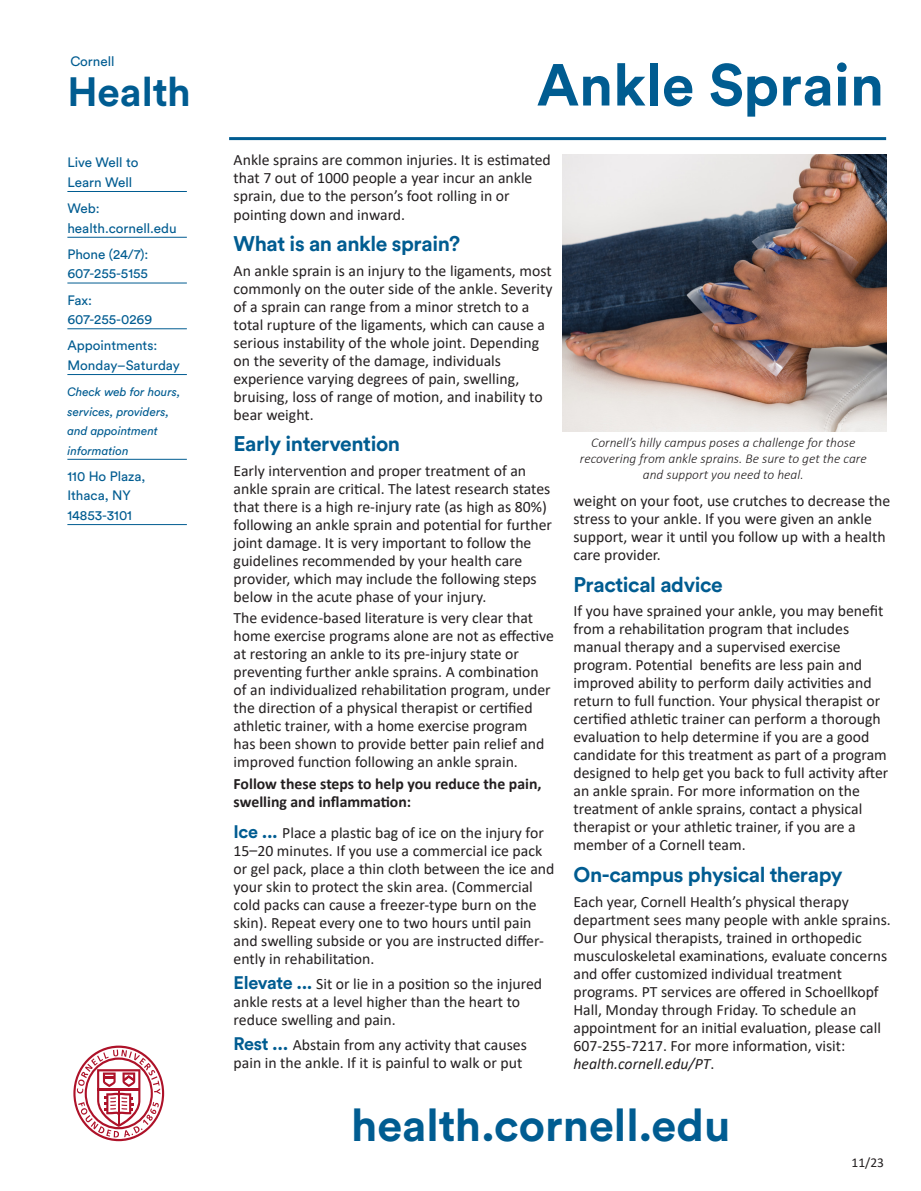
<style>
.page{position:relative;width:921px;height:1191px;background:#fff}
.page>*{position:absolute;margin:0;border:0;box-sizing:border-box;transform-origin:0 0}
.t1{font:700 58.5px "Circular Std";color:#005c91}
.t2{font:700 45px "Circular Std";color:#005c91}
.t3{font:700 40.5px "Circular Std";color:#005c91}
.t4{font:700 21px "Circular Std";letter-spacing:-.02em;color:#005c91}
.t5{font:15.75px/18px "Calibri";color:#231f20}
.t6{font:700 15.75px "Calibri";color:#231f20}
.t7{font:italic 15.75px "Calibri";color:#231f20}
.t8{font:13.5px/19.5px "Circular Std";color:#005c91}
.t9{font:italic 300 13.5px/16.2px "Calibri";color:#231f20;text-align:center}
.t10{font:13.5px "Calibri";color:#231f20}
.t11{font:italic 12px/19.5px "Circular Std";color:#005c91}
.s1{font-family:"Circular Std";font-weight:700;font-size:18px;color:#005c91}
.s2{font-style:normal}
</style>
<div class="page">
<hr style="left:67px;top:524px;width:120px;height:1px;background:#005c91">
<hr style="left:67px;top:459px;width:120px;height:1px;background:#005c91">
<hr style="left:67px;top:328px;width:120px;height:1px;background:#005c91">
<hr style="left:67px;top:283px;width:120px;height:1px;background:#005c91">
<hr style="left:67px;top:191px;width:120px;height:1px;background:#005c91">
<hr style="left:229px;top:137px;width:657px;height:3px;background:#005c91">
<hr style="left:67px;top:237px;width:120px;height:1px;background:#005c91">
<hr style="left:67px;top:374px;width:120px;height:1px;background:#005c91">
<svg style="left:73px;top:1045px;width:91px;height:96px"></svg>
<img style="left:562px;top:155px;width:324px;height:276px">
<p class="t8" style="left:70px;top:52px;width:46px">Cornell</p>
<h1 class="t3" style="left:67px;top:66px;width:125px">Health</h1>
<p class="t8" style="left:67px;top:153px;width:73px">Live Well to<br>Learn Well</p>
<p class="t8" style="left:67px;top:198px;width:111px">Web: health.cornell.edu</p>
<p class="t8" style="left:67px;top:244px;width:83px">Phone (24/7):<br>607-255-5155</p>
<p class="t8" style="left:67px;top:290px;width:86px">Fax:<br>607-255-0269</p>
<p class="t8" style="left:67px;top:336px;width:114px">Appointments:<br>Monday–Saturday</p>
<p class="t11" style="left:67px;top:382px;width:115px">Check web for hours, services, providers, and appointment information</p>
<p class="t8" style="left:67px;top:466px;width:80px">110 Ho Plaza,<br>Ithaca, NY<br>14853-3101</p>
<h1 class="t1" style="left:537px;top:47px;width:349px">Ankle Sprain</h1>
<p class="t5" style="left:234px;top:151px;width:319px">Ankle sprains are common injuries. It is estimated</p>
<p class="t5" style="left:234px;top:169px;width:300px">that 7 out of 1000 people a year incur an ankle</p>
<p class="t5" style="left:234px;top:187px;width:277px">sprain, due to the person’s foot rolling in or pointing down and inward.</p>
<h2 class="t4" style="left:234px;top:230px;width:228px">What is an ankle sprain?</h2>
<p class="t5" style="left:234px;top:261px;width:320px">An ankle sprain is an injury to the ligaments, most commonly on the outer side of the ankle. Severity of a sprain can range from a minor stretch to a total rupture of the ligaments, which can cause a serious instability of the whole joint. Depending on the severity of the damage, individuals experience varying degrees of pain, swelling, bruising, loss of range of motion, and inability to bear weight.</p>
<h2 class="t4" style="left:234px;top:430px;width:168px">Early intervention</h2>
<p class="t5" style="left:234px;top:461px;width:320px">Early intervention and proper treatment of an ankle sprain are critical. The latest research states that there is a high re-injury rate (as high as 80%) following an ankle sprain and potential for further joint damage. It is very important to follow the guidelines recommended by your health care provider, which may include the following steps below in the acute phase of your injury.</p>
<p class="t5" style="left:234px;top:609px;width:322px">The evidence-based literature is very clear that home exercise programs alone are not as effective at restoring an ankle to its pre-injury state or preventing further ankle sprains. A combination of an individualized rehabilitation program, under the direction of a physical therapist or certified athletic trainer, with a home exercise program<br>has been shown to provide better pain relief and improved function following an ankle sprain.</p>
<p class="t6" style="left:234px;top:772px;width:309px">Follow these steps to help you reduce the pain,</p>
<p class="t6" style="left:234px;top:790px;width:179px">swelling and inflammation:</p>
<p class="t5" style="left:234px;top:823px;width:322px"><span class="s1">Ice ...</span> Place a plastic bag of ice on the injury for 15–20 minutes. If you use a commercial ice pack or gel pack, place a thin cloth between the ice and your skin to protect the skin area. (Commercial cold packs can cause a freezer-type burn on the skin). Repeat every one to two hours until pain and swelling subside or you are instructed differ&shy;ently in rehabilitation.</p>
<p class="t5" style="left:234px;top:974px;width:310px"><span class="s1">Elevate ...</span> Sit or lie in a position so the injured ankle rests at a level higher than the heart to reduce swelling and pain.</p>
<p class="t5" style="left:234px;top:1035px;width:295px"><span class="s1">Rest ...</span> Abstain from any activity that causes pain in the ankle. If it is painful to walk or put</p>
<h1 class="t2" style="left:351px;top:1096px;width:381px">health.cornell.edu</h1>
<p class="t9" style="left:580px;top:434px;width:289px">Cornell’s hilly campus poses a challenge for those recovering from ankle sprains. Be sure to get the care and support you need to heal.</p>
<p class="t5" style="left:573px;top:491px;width:318px">weight on your foot, use crutches to decrease the stress to your ankle. If you were given an ankle support, wear it until you follow up with a health care provider.</p>
<h2 class="t4" style="left:573px;top:570px;width:151px">Practical advice</h2>
<p class="t5" style="left:573px;top:602px;width:316px">If you have sprained your ankle, you may benefit from a rehabilitation program that includes manual therapy and a supervised exercise program. Potential benefits are less pain and improved ability to perform daily activities and return to full function. Your physical therapist or certified athletic trainer can perform a thorough evaluation to help determine if you are a good candidate for this treatment as part of a program designed to help get you back to full activity after an ankle sprain. For more information on the</p>
<p class="t5" style="left:573px;top:800px;width:290px">treatment of ankle sprains, contact a physical</p>
<p class="t5" style="left:573px;top:818px;width:284px">therapist or your athletic trainer, if you are a member of a Cornell team.</p>
<h2 class="t4" style="left:573px;top:861px;width:270px">On-campus physical therapy</h2>
<p class="t5" style="left:573px;top:892px;width:319px">Each year, Cornell Health’s physical therapy department sees many people with ankle sprains.<br>Our physical therapists, trained in orthopedic musculoskeletal examinations, evaluate concerns and offer customized individual treatment programs. PT services are offered in Schoellkopf Hall, Monday through Friday. To schedule an appointment for an initial evaluation, please call 607-255-7217. For more information, visit:</p>
<p class="t7" style="left:573px;top:1052px;width:142px">health.cornell.edu/PT<span class="s2">.</span></p>
<p class="t10" style="left:851px;top:1153px;width:34px">11/23</p>
</div>
